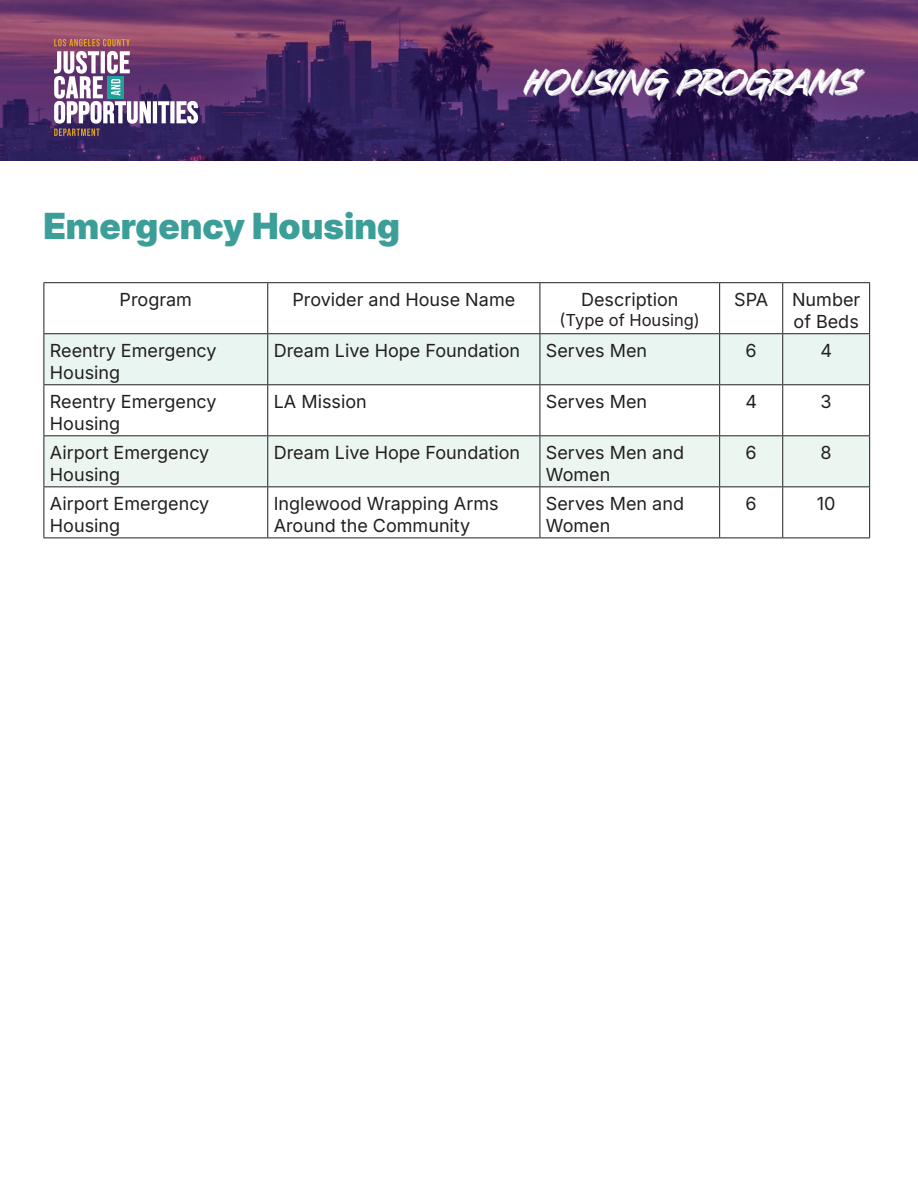
<style>
.page{position:relative;width:918px;height:1188px;background:#fff}
.page>*{position:absolute;margin:0;border:0;box-sizing:border-box;transform-origin:0 0}
.t1{font:36px "Inter Variable";color:#3c9e99}
.t2{font:36px "Granesta";color:#fff}
.t3{font:18px/21.6px "Inter Variable";color:#231f20}
.t4{font:16.5px "Inter Variable";color:#231f20}
</style>
<div class="page">
<img style="left:0;top:0;width:918px;height:160px">
<svg style="left:54px;top:39px;width:144px;height:97px"></svg>
<div style="left:45px;top:334px;width:824px;height:50px;background:#e8f5f0"></div>
<div style="left:45px;top:436px;width:824px;height:50px;background:#ecf6f1"></div>
<hr style="left:44px;top:282px;width:224px;height:1px;background:#231f20">
<hr style="left:44px;top:283px;width:1px;height:50px;background:#231f20">
<hr style="left:268px;top:282px;width:272px;height:1px;background:#231f20">
<hr style="left:267px;top:283px;width:1px;height:50px;background:#231f20">
<hr style="left:540px;top:282px;width:180px;height:1px;background:#231f20">
<hr style="left:540px;top:283px;width:1px;height:50px;background:#231f20">
<hr style="left:720px;top:282px;width:63px;height:1px;background:#231f20">
<hr style="left:719px;top:283px;width:1px;height:50px;background:#231f20">
<hr style="left:783px;top:282px;width:87px;height:1px;background:#231f20">
<hr style="left:782px;top:283px;width:1px;height:50px;background:#231f20">
<hr style="left:869px;top:283px;width:1px;height:50px;background:#231f20">
<hr style="left:44px;top:333px;width:224px;height:1px;background:#231f20">
<hr style="left:44px;top:334px;width:1px;height:50px;background:#231f20">
<hr style="left:268px;top:333px;width:272px;height:1px;background:#231f20">
<hr style="left:267px;top:334px;width:1px;height:50px;background:#231f20">
<hr style="left:540px;top:333px;width:180px;height:1px;background:#231f20">
<hr style="left:540px;top:334px;width:1px;height:50px;background:#231f20">
<hr style="left:720px;top:333px;width:63px;height:1px;background:#231f20">
<hr style="left:719px;top:334px;width:1px;height:50px;background:#231f20">
<hr style="left:783px;top:333px;width:87px;height:1px;background:#231f20">
<hr style="left:782px;top:334px;width:1px;height:50px;background:#231f20">
<hr style="left:869px;top:334px;width:1px;height:50px;background:#231f20">
<hr style="left:44px;top:384px;width:224px;height:1px;background:#231f20">
<hr style="left:44px;top:385px;width:1px;height:50px;background:#231f20">
<hr style="left:268px;top:384px;width:272px;height:1px;background:#231f20">
<hr style="left:267px;top:385px;width:1px;height:50px;background:#231f20">
<hr style="left:540px;top:384px;width:180px;height:1px;background:#231f20">
<hr style="left:540px;top:385px;width:1px;height:50px;background:#231f20">
<hr style="left:720px;top:384px;width:63px;height:1px;background:#231f20">
<hr style="left:719px;top:385px;width:1px;height:50px;background:#231f20">
<hr style="left:783px;top:384px;width:87px;height:1px;background:#231f20">
<hr style="left:782px;top:385px;width:1px;height:50px;background:#231f20">
<hr style="left:869px;top:385px;width:1px;height:50px;background:#231f20">
<hr style="left:44px;top:435px;width:224px;height:1px;background:#231f20">
<hr style="left:44px;top:436px;width:1px;height:50px;background:#231f20">
<hr style="left:268px;top:435px;width:272px;height:1px;background:#231f20">
<hr style="left:267px;top:436px;width:1px;height:50px;background:#231f20">
<hr style="left:540px;top:435px;width:180px;height:1px;background:#231f20">
<hr style="left:540px;top:436px;width:1px;height:50px;background:#231f20">
<hr style="left:720px;top:435px;width:63px;height:1px;background:#231f20">
<hr style="left:719px;top:436px;width:1px;height:50px;background:#231f20">
<hr style="left:783px;top:435px;width:87px;height:1px;background:#231f20">
<hr style="left:782px;top:436px;width:1px;height:50px;background:#231f20">
<hr style="left:869px;top:436px;width:1px;height:50px;background:#231f20">
<hr style="left:44px;top:486px;width:224px;height:1px;background:#231f20">
<hr style="left:44px;top:487px;width:1px;height:51px;background:#231f20">
<hr style="left:268px;top:486px;width:272px;height:1px;background:#231f20">
<hr style="left:267px;top:487px;width:1px;height:51px;background:#231f20">
<hr style="left:540px;top:486px;width:180px;height:1px;background:#231f20">
<hr style="left:540px;top:487px;width:1px;height:51px;background:#231f20">
<hr style="left:720px;top:486px;width:63px;height:1px;background:#231f20">
<hr style="left:719px;top:487px;width:1px;height:51px;background:#231f20">
<hr style="left:783px;top:486px;width:87px;height:1px;background:#231f20">
<hr style="left:782px;top:487px;width:1px;height:51px;background:#231f20">
<hr style="left:869px;top:487px;width:1px;height:51px;background:#231f20">
<hr style="left:44px;top:538px;width:224px;height:1px;background:#231f20">
<hr style="left:268px;top:538px;width:272px;height:1px;background:#231f20">
<hr style="left:540px;top:538px;width:180px;height:1px;background:#231f20">
<hr style="left:720px;top:538px;width:63px;height:1px;background:#231f20">
<hr style="left:783px;top:538px;width:87px;height:1px;background:#231f20">
<p class="t1" style="left:44px;top:199px;width:358px">Emergency Housing</p>
<h1 class="t2" style="left:526px;top:61px;width:337px">HOUSING PROGRAMS</h1>
<p class="t3" style="left:120px;top:288px;width:74px">Program</p>
<p class="t3" style="left:292px;top:288px;width:224px">Provider and House Name</p>
<p class="t3" style="left:581px;top:288px;width:99px">Description</p>
<p class="t4" style="left:560px;top:308px;width:142px">(Type of Housing)</p>
<p class="t3" style="left:734px;top:288px;width:36px">SPA</p>
<p class="t3" style="left:792px;top:288px;width:70px">Number of Beds</p>
<p class="t3" style="left:50px;top:339px;width:168px">Reentry Emergency<br>Housing</p>
<p class="t3" style="left:274px;top:339px;width:248px">Dream Live Hope Foundation</p>
<p class="t3" style="left:546px;top:339px;width:103px">Serves Men</p>
<p class="t3" style="left:746px;top:339px;width:13px">6</p>
<p class="t3" style="left:820px;top:339px;width:13px">4</p>
<p class="t3" style="left:50px;top:390px;width:168px">Reentry Emergency<br>Housing</p>
<p class="t3" style="left:274px;top:390px;width:95px">LA Mission</p>
<p class="t3" style="left:546px;top:390px;width:103px">Serves Men</p>
<p class="t3" style="left:745px;top:390px;width:13px">4</p>
<p class="t3" style="left:821px;top:390px;width:13px">3</p>
<p class="t3" style="left:50px;top:441px;width:161px">Airport Emergency<br>Housing</p>
<p class="t3" style="left:274px;top:441px;width:248px">Dream Live Hope Foundation</p>
<p class="t3" style="left:546px;top:441px;width:140px">Serves Men and<br>Women</p>
<p class="t3" style="left:746px;top:441px;width:13px">6</p>
<p class="t3" style="left:821px;top:441px;width:13px">8</p>
<p class="t3" style="left:50px;top:492px;width:161px">Airport Emergency<br>Housing</p>
<p class="t3" style="left:274px;top:492px;width:226px">Inglewood Wrapping Arms<br>Around the Community</p>
<p class="t3" style="left:546px;top:492px;width:140px">Serves Men and<br>Women</p>
<p class="t3" style="left:746px;top:492px;width:13px">6</p>
<p class="t3" style="left:817px;top:492px;width:20px">10</p>
</div>
